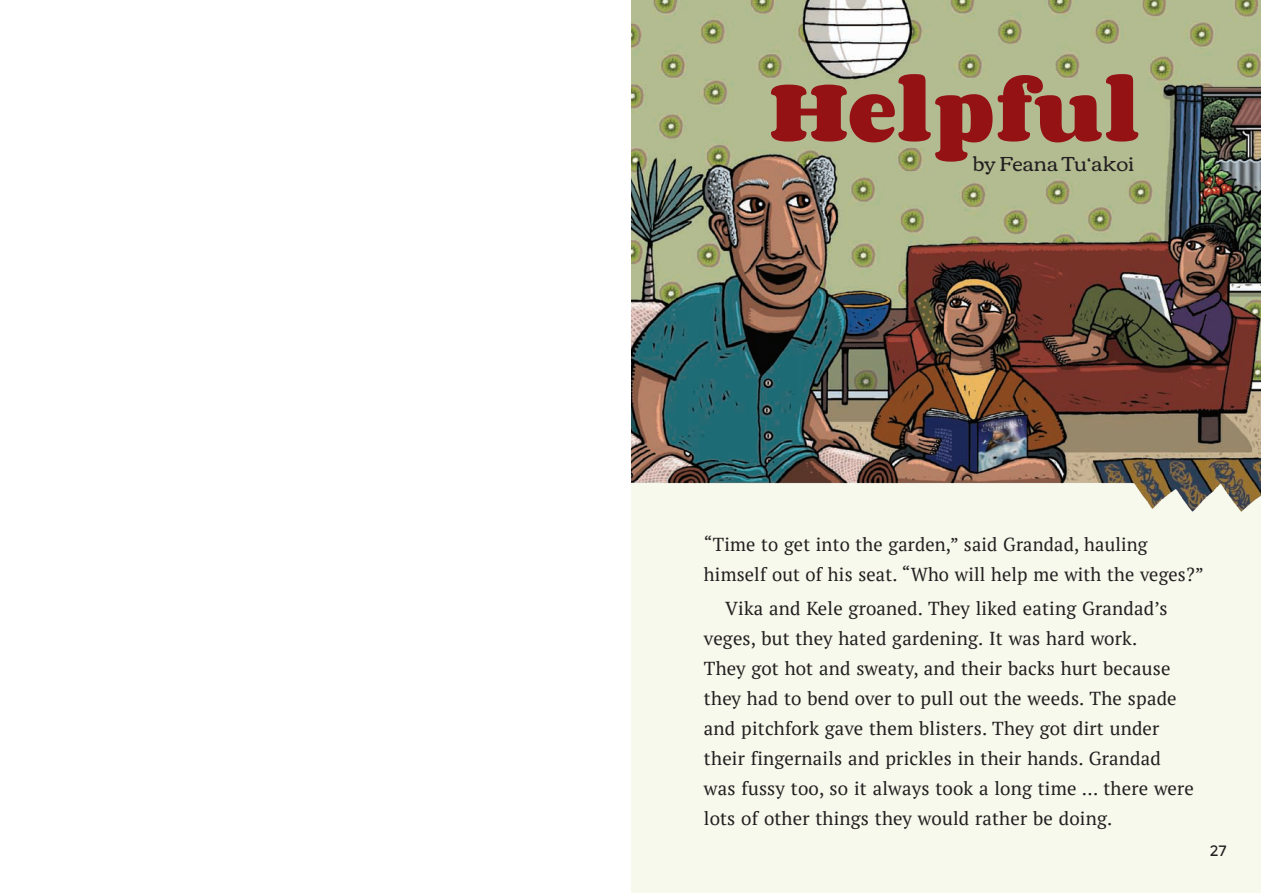
<style>
.page{position:relative;width:1263px;height:893px;background:#fff}
.page>*{position:absolute;margin:0;border:0;box-sizing:border-box;transform-origin:0 0}
.t1{font:73.2px "Corben";letter-spacing:.005em;color:#941114}
.t2{font:20.4px "Corben";color:#231f20}
.t3{font:18.75px/30px "PT Serif";letter-spacing:.01em;color:#231f20}
.t4{font:15px "Aronui";color:#231f20}
</style>
<div class="page">
<div style="left:631px;top:310px;width:630px;height:583px;background:#f7f9ec"></div>
<img style="left:632px;top:0;width:629px;height:512px">
<img style="left:631px;top:4px;width:1px;height:479px">
<h1 class="t1" style="left:769px;top:73px;width:373px">Helpful</h1>
<p class="t2" style="left:973px;top:149px;width:163px">by Feana Tu‘akoi</p>
<p class="t3" style="left:704px;top:529px;width:501px">“Time to get into the garden,” said Grandad, hauling himself out of his seat. “Who will help me with the veges?”</p>
<p class="t3" style="left:704px;top:593px;width:491px;text-indent:21px">Vika and Kele groaned. They liked eating Grandad’s veges, but they hated gardening. It was hard work.<br>They got hot and sweaty, and their backs hurt because they had to bend over to pull out the weeds. The spade and pitchfork gave them blisters. They got dirt under their fingernails and prickles in their hands. Grandad was fussy too, so it always took a long time … there were lots of other things they would rather be doing.</p>
<p class="t4" style="left:1210px;top:842px;width:19px">27</p>
</div>
